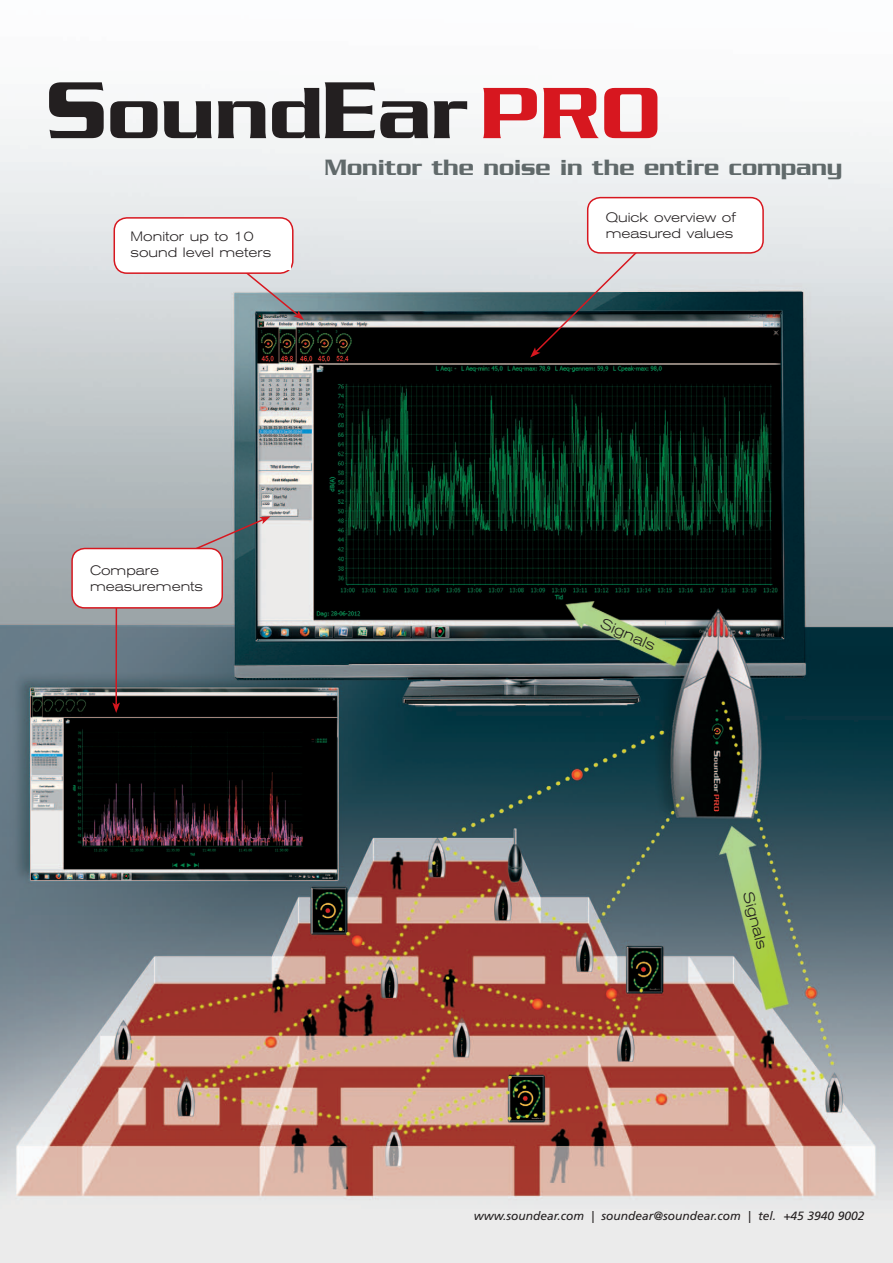
<style>
.page{position:relative;width:893px;height:1263px;background:#fff}
.page>*{position:absolute;margin:0;border:0;box-sizing:border-box;transform-origin:0 0}
.t1{font:500 78.45px "Serpentine";color:#231f20;scale:1.07 1}
.t2{font:500 24px "Serpentine";color:#60696a}
.t3{font:300 expanded 15px "Akzidenz Grotesk BE";color:#231f20}
.t4{font:300 expanded 13.5px/16.2px "Akzidenz Grotesk BE";color:#231f20}
.t5{font:italic 12px "Frutiger LT Std";color:#231f20}
.s1{font-size:87.15px}
.s2{color:#d7171f}
</style>
<div class="page">
<img style="left:0;top:119px;width:893px;height:1144px">
<svg style="left:208px;top:241px;width:96px;height:79px;background:#b5bcc0"></svg>
<svg style="left:530px;top:238px;width:121px;height:119px;background:#757d80"></svg>
<svg style="left:160px;top:516px;width:111px;height:49px;background:#919a9e"></svg>
<div style="left:114px;top:218px;width:179px;height:55px;background:#fff;border-radius:13px"></div>
<div style="left:114px;top:217px;width:180px;height:57px;border:2px solid #d7171f;border-radius:13px"></div>
<div style="left:129px;top:230px;width:162px;height:40px;background:#fff"></div>
<div style="left:588px;top:198px;width:175px;height:55px;background:#fff;border-radius:13px"></div>
<div style="left:587px;top:197px;width:177px;height:57px;border:2px solid #d7171f;border-radius:13px"></div>
<hr style="left:115px;top:601px;width:2px;height:104px;background:#d7171f">
<svg style="left:112px;top:702px;width:8px;height:11px"></svg>
<div style="left:72px;top:548px;width:150px;height:60px;background:#fff;border-radius:13px"></div>
<div style="left:71px;top:548px;width:152px;height:61px;border:2px solid #d7171f;border-radius:13px"></div>
<h1 class="t1" style="left:45px;top:88px;width:577px"><span class="s1">S</span>ound<span class="s1">E</span>ar <span class="s2">PRO</span></h1>
<p class="t4" style="left:131px;top:230px;width:142px">Monitor up to 10 sound level meters</p>
<h2 class="t2" style="left:324px;top:159px;width:520px">Monitor the noise in the entire company</h2>
<p class="t4" style="left:606px;top:210px;width:132px">Quick overview of measured values</p>
<p class="t4" style="left:90px;top:563px;width:114px">Compare measurements</p>
<p class="t3" style="left:604px;top:617px;width:60px;rotate:25deg">Signals</p>
<p class="t3" style="left:753px;top:890px;width:60px;rotate:75deg">Signals</p>
<p class="t5" style="left:474px;top:1211px;width:392px">www.soundear.com | soundear@soundear.com | tel. +45 3940 9002</p>
</div>
